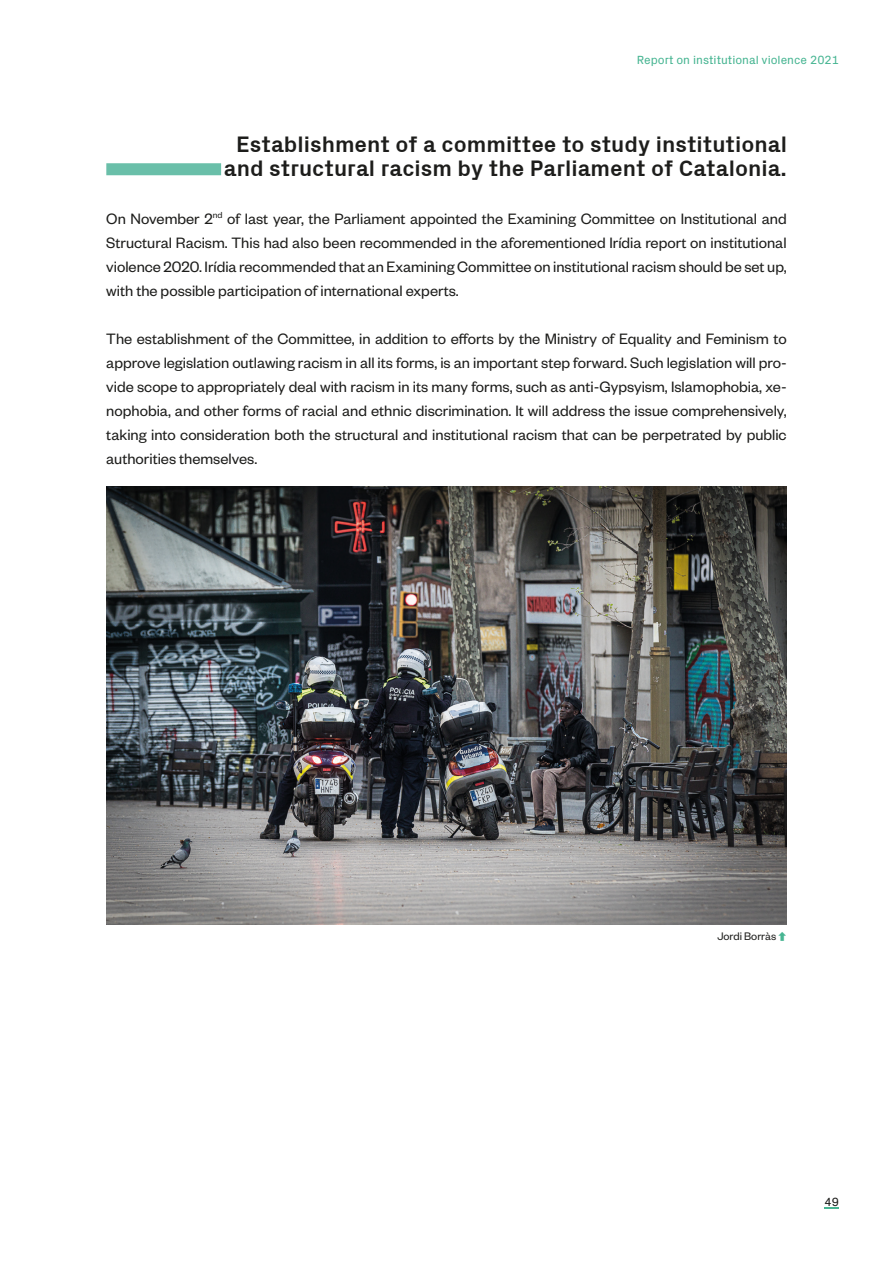
<style>
.page{position:relative;width:893px;height:1263px;background:#fff}
.page>*{position:absolute;margin:0;border:0;box-sizing:border-box;transform-origin:0 0}
.t1{font:700 22.5px "Px Grotesk";color:#1d1d1b}
.t2{font:16.5px/24px "Founders Grotesk";color:#1d1d1b;text-align:justify}
.t3{font:12px "Px Grotesk";color:#47b592}
.t4{font:12px "Founders Grotesk";color:#1d1d1b}
.t5{font:12px "Px Grotesk";color:#1d1d1b}
.t6{font:9px "Apple Gothic";color:#47b592}
</style>
<div class="page">
<svg style="left:825px;top:1207px;width:14px;height:1px"></svg>
<div style="left:106px;top:163px;width:115px;height:12px;background:#6abfa9;border:2px solid #6abfa9"></div>
<img style="left:106px;top:487px;width:681px;height:437px">
<p class="t3" style="left:637px;top:51px;width:204px">Report on institutional violence 2021</p>
<p class="t1" style="left:236px;top:130px;width:552px">Establishment of a committee to study institutional</p>
<p class="t1" style="left:224px;top:154px;width:565px">and structural racism by the Parliament of Catalonia.</p>
<p class="t2" style="left:106px;top:205px;width:682px">On November 2<sup>nd</sup> of last year, the Parliament appointed the Examining Committee on Institutional and Structural Racism. This had also been recommended in the aforementioned Irídia report on institutional violence 2020. Irídia recommended that an Examining Committee on institutional racism should be set up, with the possible participation of international experts.</p>
<p class="t2" style="left:106px;top:325px;width:682px">The establishment of the Committee, in addition to efforts by the Ministry of Equality and Feminism to approve legislation outlawing racism in all its forms, is an important step forward. Such legislation will pro&shy;vide scope to appropriately deal with racism in its many forms, such as anti-Gypsyism, Islamophobia, xe&shy;nophobia, and other forms of racial and ethnic discrimination. It will address the issue comprehensively, taking into consideration both the structural and institutional racism that can be perpetrated by public authorities themselves.</p>
<p class="t4" style="left:717px;top:929px;width:60px">Jordi Borràs</p>
<p class="t6" style="left:787px;top:941px;width:10px;rotate:-180deg">⬇</p>
<p class="t5" style="left:825px;top:1193px;width:16px">49</p>
</div>
